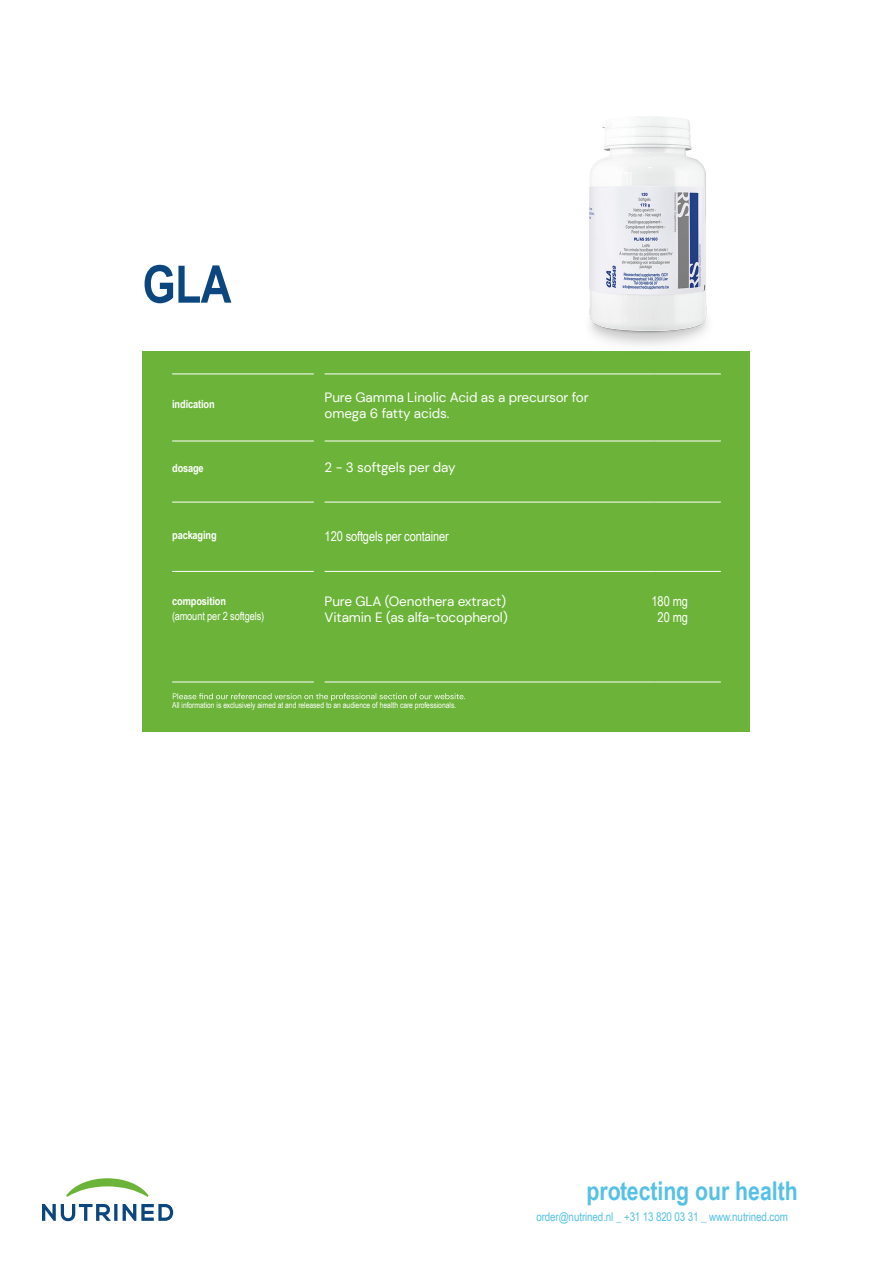
<style>
.page{position:relative;width:893px;height:1263px;background:#fff}
.page>*{position:absolute;margin:0;border:0;box-sizing:border-box;transform-origin:0 0}
.t1{font:700 52.05px "Arial Narrow";color:#0b477e}
.t2{font:700 25.95px "Arial Narrow";color:#55c1e5}
.t3{font:13.5px/16.2px "DM Sans";letter-spacing:-.01em;color:#fff}
.t4{font:13.5px/16.2px "Arial Narrow";letter-spacing:-.01em;color:#fff;text-align:center}
.t5{font:12px "Arial Narrow";letter-spacing:-.01em;color:#55c1e5}
.t6{font:700 11.25px "Arial Narrow";letter-spacing:-.01em;color:#fff}
.t7{font:11.25px "Arial Narrow";letter-spacing:-.01em;color:#fff}
.t8{font:8.25px "Arial Narrow";color:#fff}
</style>
<div class="page">
<div style="left:142px;top:352px;width:608px;height:380px;background:#6cb439"></div>
<hr style="left:172px;top:373px;width:142px;height:1px;background:#fff">
<hr style="left:325px;top:373px;width:329px;height:1px;background:#fff">
<hr style="left:654px;top:373px;width:67px;height:1px;background:#fff">
<hr style="left:172px;top:440px;width:142px;height:1px;background:#fff">
<hr style="left:325px;top:440px;width:329px;height:1px;background:#fff">
<hr style="left:654px;top:440px;width:67px;height:1px;background:#fff">
<hr style="left:172px;top:502px;width:142px;height:1px;background:#fff">
<hr style="left:325px;top:502px;width:329px;height:1px;background:#fff">
<hr style="left:654px;top:502px;width:67px;height:1px;background:#fff">
<hr style="left:172px;top:571px;width:142px;height:1px;background:#fff">
<hr style="left:325px;top:571px;width:329px;height:1px;background:#fff">
<hr style="left:654px;top:571px;width:67px;height:1px;background:#fff">
<hr style="left:172px;top:681px;width:142px;height:1px;background:#fff">
<hr style="left:325px;top:681px;width:329px;height:1px;background:#fff">
<hr style="left:654px;top:681px;width:67px;height:1px;background:#fff">
<svg style="left:173px;top:693px;width:292px;height:8px"></svg>
<svg style="left:66px;top:1178px;width:83px;height:19px"></svg>
<svg style="left:42px;top:1204px;width:69px;height:17px"></svg>
<hr style="left:114px;top:1204px;width:3px;height:17px;background:#0b477e">
<svg style="left:123px;top:1204px;width:50px;height:17px"></svg>
<img style="left:539px;top:116px;width:211px;height:236px">
<h1 class="t1" style="left:142px;top:245px;width:91px">GLA</h1>
<p class="t6" style="left:172px;top:395px;width:44px">indication</p>
<p class="t3" style="left:325px;top:389px;width:266px">Pure Gamma Linolic Acid as a precursor for omega 6 fatty acids.</p>
<p class="t6" style="left:172px;top:459px;width:33px">dosage</p>
<p class="t3" style="left:325px;top:459px;width:133px">2 - 3 softgels per day</p>
<p class="t6" style="left:172px;top:527px;width:46px">packaging</p>
<p class="t4" style="left:325px;top:527px;width:126px">120 softgels per container</p>
<p class="t6" style="left:172px;top:593px;width:55px">composition</p>
<p class="t7" style="left:172px;top:608px;width:94px">(amount per 2 softgels)</p>
<p class="t3" style="left:325px;top:593px;width:185px">Pure GLA (Oenothera extract)<br>Vitamin E (as alfa-tocopherol)</p>
<p class="t4" style="left:652px;top:592px;width:38px">180 mg<br>20 mg</p>
<p class="t8" style="left:172px;top:699px;width:286px">All information is exclusively aimed at and released to an audience of health care professionals.</p>
<h2 class="t2" style="left:587px;top:1172px;width:213px">protecting our health</h2>
<p class="t5" style="left:537px;top:1208px;width:253px">order@nutrined.nl _ +31 13 820 03 31 _ www.nutrined.com</p>
</div>
